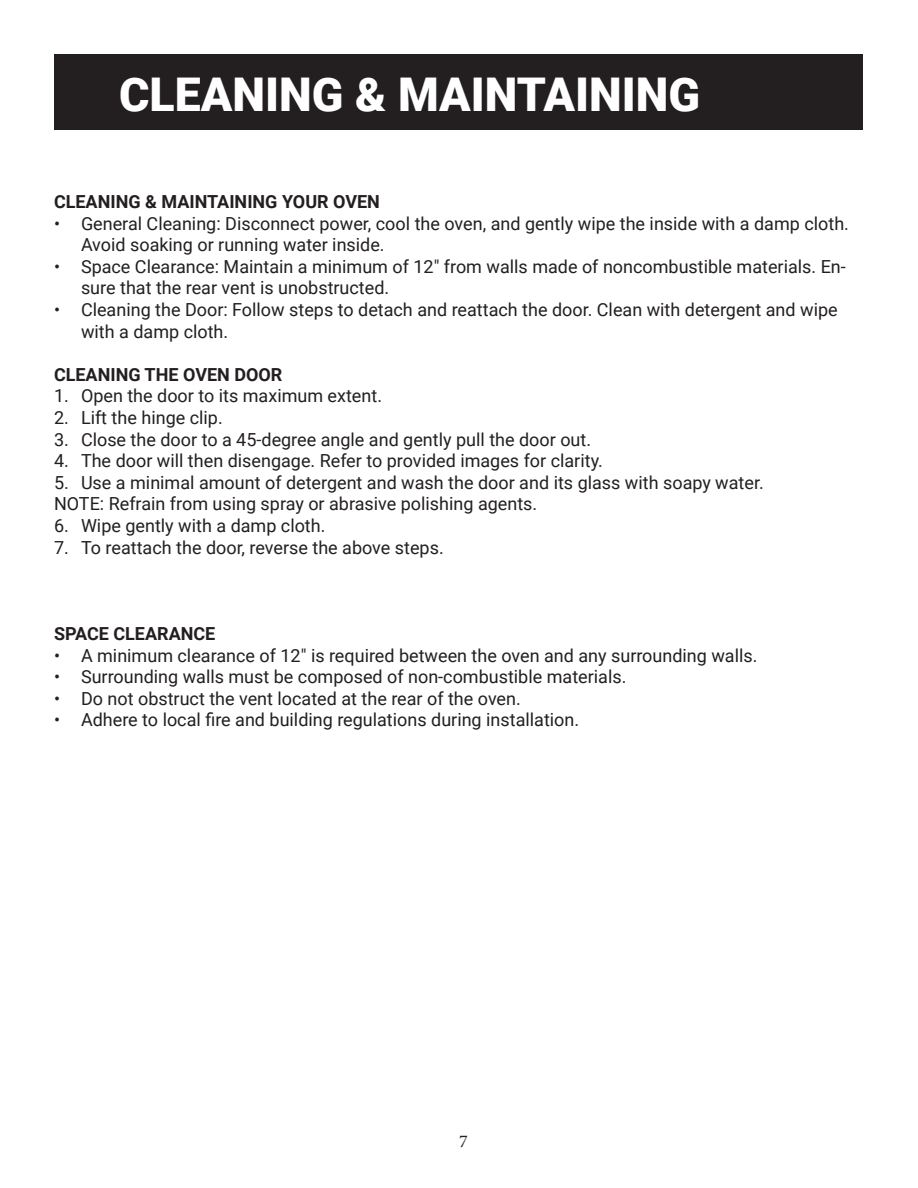
<style>
.page{position:relative;width:918px;height:1188px;background:#fff}
.page>*{position:absolute;margin:0;border:0;box-sizing:border-box;transform-origin:0 0}
.t1{font:900 46.5px "Roboto";color:#fff}
.t2{font:18px/21.6px "Roboto";color:#231f20}
.t3{font:700 18px "Roboto";color:#231f20}
.t4{font:18px "Minion Pro";color:#231f20}
</style>
<div class="page">
<div style="left:54px;top:54px;width:808px;height:76px;background:#231f20"></div>
<p class="t1" style="left:119px;top:62px;width:583px">CLEANING &amp; MAINTAINING</p>
<p class="t3" style="left:54px;top:189px;width:328px">CLEANING &amp; MAINTAINING YOUR OVEN</p>
<p class="t2" style="left:81px;top:212px;width:770px;text-indent:-27px">• General Cleaning: Disconnect power, cool the oven, and gently wipe the inside with a damp cloth.<br>Avoid soaking or running water inside.</p>
<p class="t2" style="left:81px;top:255px;width:766px;text-indent:-27px">• Space Clearance: Maintain a minimum of 12" from walls made of noncombustible materials. En&shy;sure that the rear vent is unobstructed.</p>
<p class="t2" style="left:81px;top:298px;width:758px;text-indent:-27px">• Cleaning the Door: Follow steps to detach and reattach the door. Clean with detergent and wipe with a damp cloth.</p>
<p class="t3" style="left:54px;top:362px;width:230px">CLEANING THE OVEN DOOR</p>
<p class="t2" style="left:54px;top:384px;width:330px">1. Open the door to its maximum extent.</p>
<p class="t2" style="left:54px;top:406px;width:170px">2. Lift the hinge clip.</p>
<p class="t2" style="left:54px;top:428px;width:539px">3. Close the door to a 45-degree angle and gently pull the door out.</p>
<p class="t2" style="left:54px;top:449px;width:550px">4. The door will then disengage. Refer to provided images for clarity.</p>
<p class="t2" style="left:54px;top:471px;width:711px">5. Use a minimal amount of detergent and wash the door and its glass with soapy water.</p>
<p class="t2" style="left:54px;top:492px;width:485px">NOTE: Refrain from using spray or abrasive polishing agents.</p>
<p class="t2" style="left:54px;top:514px;width:273px">6. Wipe gently with a damp cloth.</p>
<p class="t2" style="left:54px;top:536px;width:391px">7. To reattach the door, reverse the above steps.</p>
<p class="t3" style="left:54px;top:621px;width:163px">SPACE CLEARANCE</p>
<p class="t2" style="left:54px;top:644px;width:705px">• A minimum clearance of 12" is required between the oven and any surrounding walls.</p>
<p class="t2" style="left:54px;top:665px;width:574px">• Surrounding walls must be composed of non-combustible materials.</p>
<p class="t2" style="left:54px;top:687px;width:468px">• Do not obstruct the vent located at the rear of the oven.</p>
<p class="t2" style="left:54px;top:708px;width:527px">• Adhere to local fire and building regulations during installation.</p>
<p class="t4" style="left:459px;top:1129px;width:10px">7</p>
</div>
